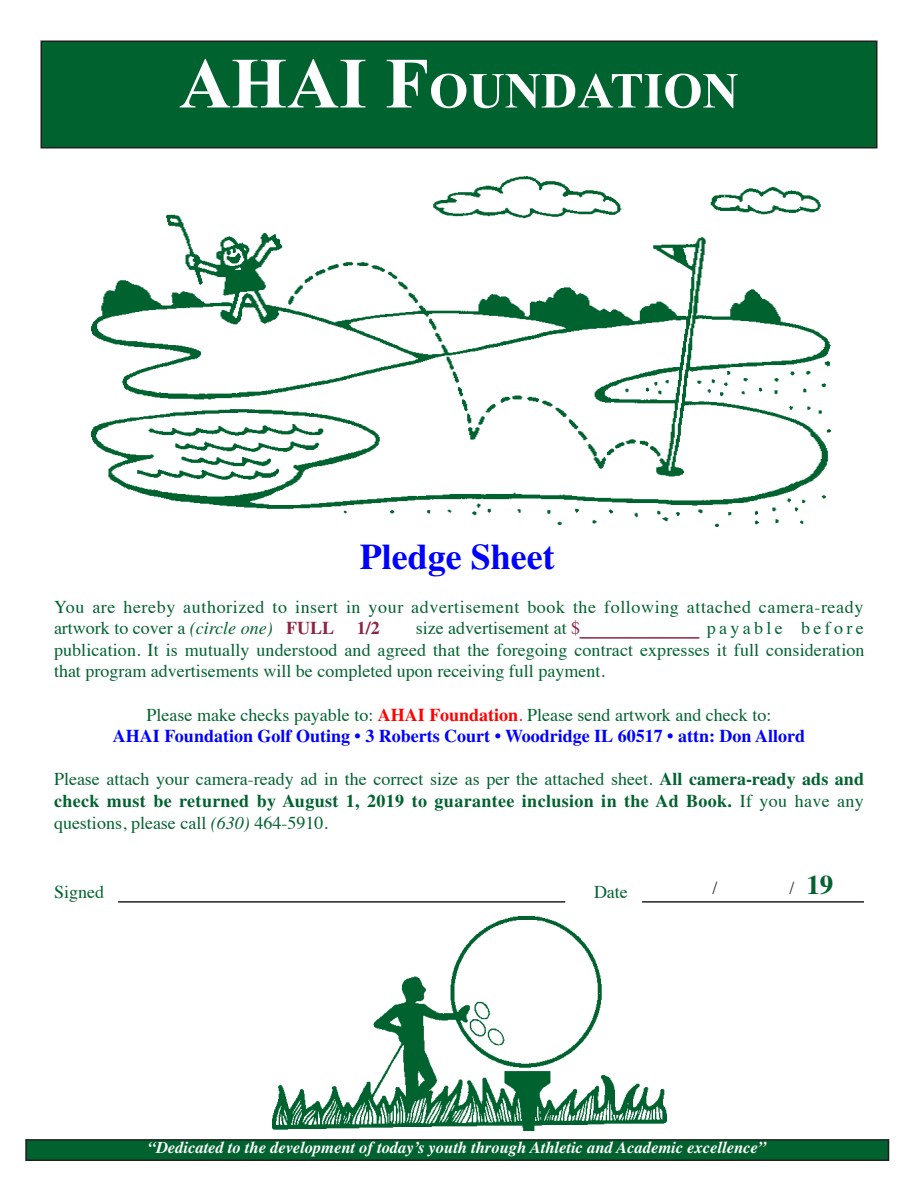
<style>
.page{position:relative;width:918px;height:1188px;background:#fff}
.page>*{position:absolute;margin:0;border:0;box-sizing:border-box;transform-origin:0 0}
.t1{font:700 50.4px "Times New Roman";color:#fff}
.t2{font:700 36px "Times";color:#00f}
.t3{font:700 27px "Times";color:#00622f}
.t4{font:18px/21.6px "Times";color:#00622f;text-align:justify}
.t5{font:18px/21.6px "Times";letter-spacing:.035em;color:#00622f}
.t6{font:700 18px "Times";color:#00f}
.t7{font:700 18px "Times";color:#8b2642}
.t8{font:18px "Times";color:#231f20}
.t9{font:italic 700 16.5px "Times";color:#fff}
.s1{font-size:72px}
.s2{font-style:italic}
.s3{font-weight:700;color:#8b2642}
.s4{color:#8b2642}
.s5{font-weight:700;color:#f00}
.s6{color:#f00}
.s7{font-weight:700}
</style>
<div class="page">
<img style="left:91px;top:176px;width:739px;height:350px">
<div style="left:41px;top:41px;width:836px;height:107px;background:#00622f"></div>
<div style="left:40px;top:40px;width:838px;height:108px;border:2px solid #231f20"></div>
<div style="left:26px;top:1140px;width:863px;height:20px;background:#00622f"></div>
<div style="left:25px;top:1139px;width:864px;height:22px;border:2px solid #231f20"></div>
<img style="left:272px;top:916px;width:395px;height:215px">
<hr style="left:580px;top:637px;width:119px;height:2px;background:#8b2642">
<hr style="left:118px;top:901px;width:447px;height:2px;background:#231f20">
<hr style="left:642px;top:901px;width:222px;height:2px;background:#231f20">
<p class="t1" style="left:179px;top:56px;width:561px"><span class="s1">AHAI F</span>OUNDATION</p>
<p class="t2" style="left:360px;top:536px;width:196px">Pledge Sheet</p>
<p class="t5" style="left:54px;top:594px;width:811px">You are hereby authorized to insert in your advertisement book the following attached camera-ready artwork to cover a <span class="s2">(circle one)</span> <span class="s3">FULL</span></p>
<p class="t7" style="left:357px;top:617px;width:25px">1/2</p>
<p class="t4" style="left:416px;top:616px;width:166px">size advertisement at <span class="s4">$</span></p>
<p class="t4" style="left:54px;top:616px;width:812px;text-indent:653px">payable before publication. It is mutually understood and agreed that the foregoing contract expresses it full consideration that program advertisements will be completed upon receiving full payment.</p>
<p class="t4" style="left:147px;top:702px;width:626px">Please make checks payable to: <span class="s5">AHAI Foundation</span><span class="s6">.</span> Please send artwork and check to:</p>
<p class="t6" style="left:113px;top:725px;width:694px">AHAI Foundation Golf Outing • 3 Roberts Court • Woodridge IL 60517 • attn: Don Allord</p>
<p class="t4" style="left:54px;top:767px;width:812px">Please attach your camera-ready ad in the correct size as per the attached sheet. <span class="s7">All camera-ready ads and check must be returned by August 1, 2019 to guarantee inclusion in the Ad Book.</span> If you have any questions, please call <span class="s2">(630)</span> 464-5910.</p>
<p class="t4" style="left:54px;top:879px;width:52px">Signed</p>
<p class="t4" style="left:594px;top:879px;width:35px">Date</p>
<p class="t8" style="left:712px;top:871px;width:7px">/</p>
<p class="t8" style="left:789px;top:871px;width:7px">/</p>
<p class="t3" style="left:806px;top:868px;width:28px">19</p>
<p class="t9" style="left:148px;top:1138px;width:620px">“Dedicated to the development of today’s youth through Athletic and Academic excellence”</p>
</div>
